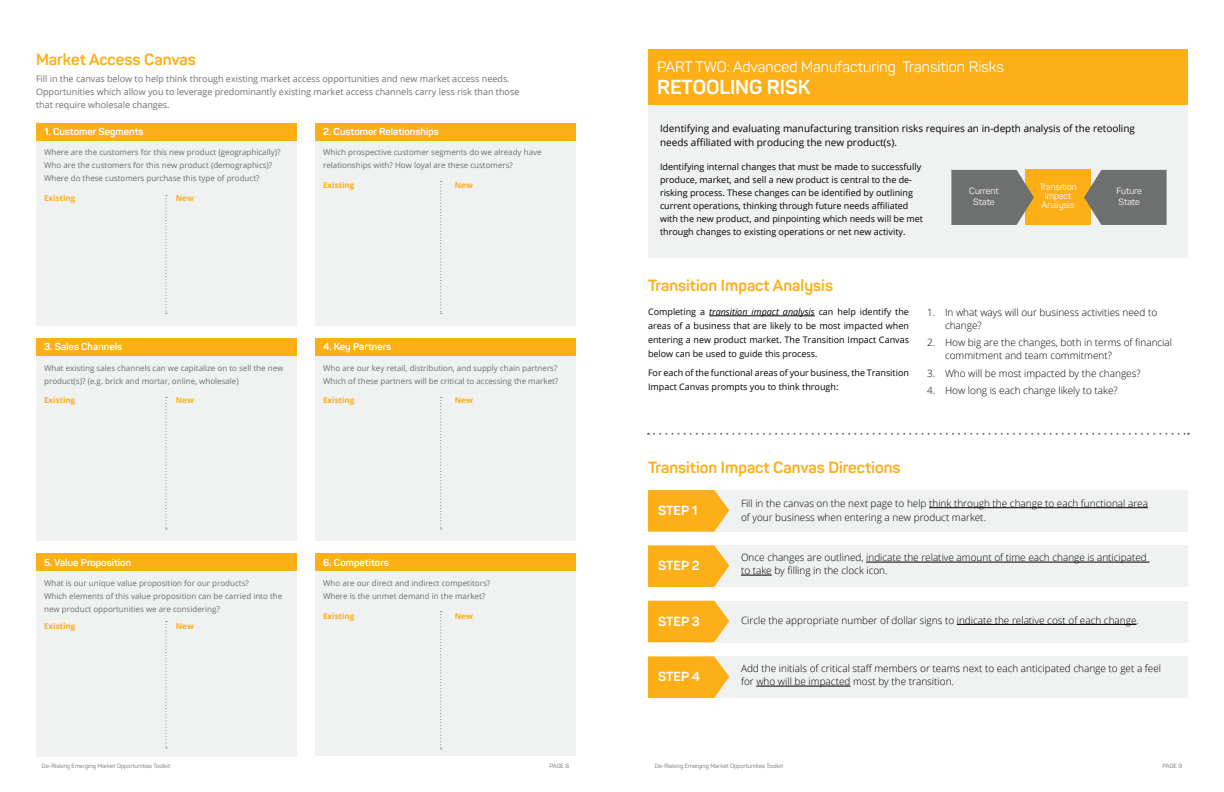
<style>
.page{position:relative;width:1224px;height:792px;background:#fff}
.page>*{position:absolute;margin:0;border:0;box-sizing:border-box;transform-origin:0 0}
.t1{font:700 20px "Panton";color:#fff}
.t2{font:700 16px "Panton";color:#fcaf17}
.t3{font:15px "Panton";color:#fff}
.t4{font:700 13px "Panton";color:#fff}
.t5{font:300 10px/13px "Open Sans";color:#000}
.t6{font:10px/14px "Open Sans";color:#000}
.t7{font:700 10px "Panton";color:#fff}
.t8{font:9px/13px "Open Sans";color:#000}
.t9{font:9px/13px "Open Sans";color:#6e706f}
.t10{font:9px/10.3px "Panton";color:#fff;text-align:center}
.t11{font:8px/13px "Open Sans";color:#6e706f}
.t12{font:700 8px "Open Sans";color:#fcaf17}
.t13{font:6px "Panton";color:#6e706f}
.s1{font-style:italic}
</style>
<div class="page">
<div style="left:36px;top:123px;width:261px;height:202px;background:#f0f1f1"></div>
<div style="left:36px;top:338px;width:261px;height:202px;background:#f0f1f1"></div>
<div style="left:36px;top:554px;width:261px;height:202px;background:#f0f1f1"></div>
<div style="left:315px;top:123px;width:261px;height:202px;background:#f0f1f1"></div>
<div style="left:315px;top:338px;width:261px;height:202px;background:#f0f1f1"></div>
<div style="left:315px;top:554px;width:261px;height:202px;background:#f0f1f1"></div>
<div style="left:36px;top:123px;width:261px;height:17px;background:#fcaf17"></div>
<div style="left:36px;top:338px;width:261px;height:17px;background:#fcaf17"></div>
<div style="left:36px;top:554px;width:261px;height:17px;background:#fcaf17"></div>
<div style="left:315px;top:123px;width:261px;height:17px;background:#fcaf17"></div>
<div style="left:315px;top:338px;width:261px;height:17px;background:#fcaf17"></div>
<div style="left:315px;top:554px;width:261px;height:17px;background:#fcaf17"></div>
<svg style="left:165px;top:195px;width:2px;height:119px"></svg>
<svg style="left:440px;top:181px;width:2px;height:133px"></svg>
<svg style="left:165px;top:397px;width:2px;height:132px"></svg>
<svg style="left:165px;top:621px;width:2px;height:127px"></svg>
<svg style="left:440px;top:397px;width:2px;height:132px"></svg>
<svg style="left:440px;top:611px;width:2px;height:139px"></svg>
<div style="left:703px;top:490px;width:485px;height:42px;background:#f0f1f1"></div>
<div style="left:703px;top:545px;width:485px;height:42px;background:#f0f1f1"></div>
<div style="left:703px;top:601px;width:485px;height:41px;background:#f0f1f1"></div>
<div style="left:703px;top:656px;width:485px;height:42px;background:#f0f1f1"></div>
<hr style="left:929px;top:507px;width:219px;height:1px;background:#000">
<hr style="left:866px;top:562px;width:283px;height:1px;background:#000">
<hr style="left:741px;top:575px;width:31px;height:1px;background:#000">
<hr style="left:957px;top:624px;width:180px;height:1px;background:#000">
<hr style="left:756px;top:686px;width:94px;height:1px;background:#000">
<hr style="left:709px;top:316px;width:106px;height:1px;background:#000">
<div style="left:648px;top:105px;width:540px;height:153px;background:#f0f1f1"></div>
<div style="left:648px;top:50px;width:540px;height:55px;background:#fcaf17"></div>
<div style="left:1026px;top:170px;width:65px;height:55px;background:#fcaf17"></div>
<svg style="left:951px;top:170px;width:83px;height:55px;background:#7d786b"></svg>
<svg style="left:1084px;top:170px;width:83px;height:55px;background:#7d796e"></svg>
<svg style="left:648px;top:490px;width:81px;height:42px;background:#fab52c"></svg>
<svg style="left:648px;top:545px;width:81px;height:42px;background:#fab52c"></svg>
<svg style="left:648px;top:601px;width:81px;height:41px;background:#fab42a"></svg>
<svg style="left:648px;top:656px;width:81px;height:42px;background:#fab52c"></svg>
<svg style="left:648px;top:433px;width:541px;height:2px"></svg>
<h2 class="t2" style="left:36px;top:49px;width:161px">Market Access Canvas</h2>
<p class="t9" style="left:36px;top:72px;width:485px">Fill in the canvas below to help think through existing market access opportunities and new market access needs.<br>Opportunities which allow you to leverage predominantly existing market access channels carry less risk than those that require wholesale changes.</p>
<p class="t11" style="left:44px;top:146px;width:238px">Where are the customers for this new product (geographically)?<br>Who are the customers for this new product (demographics)?<br>Where do these customers purchase this type of product?</p>
<p class="t7" style="left:323px;top:125px;width:117px">2. Customer Relationships</p>
<p class="t7" style="left:44px;top:125px;width:101px">1. Customer Segments</p>
<p class="t11" style="left:323px;top:146px;width:220px">Which prospective customer segments do we already have relationships with? How loyal are these customers?</p>
<p class="t12" style="left:323px;top:179px;width:33px">Existing</p>
<p class="t12" style="left:455px;top:179px;width:20px">New</p>
<p class="t12" style="left:44px;top:192px;width:33px">Existing</p>
<p class="t12" style="left:176px;top:192px;width:20px">New</p>
<p class="t7" style="left:44px;top:341px;width:80px">3. Sales Channels</p>
<p class="t7" style="left:323px;top:341px;width:70px">4. Key Partners</p>
<p class="t11" style="left:44px;top:361px;width:241px">What existing sales channels can we capitalize on to sell the new product(s)? (e.g. brick and mortar, online, wholesale)</p>
<p class="t11" style="left:323px;top:361px;width:237px">Who are our key retail, distribution, and supply chain partners?<br>Which of these partners will be critical to accessing the market?</p>
<p class="t12" style="left:44px;top:394px;width:33px">Existing</p>
<p class="t12" style="left:176px;top:394px;width:20px">New</p>
<p class="t12" style="left:323px;top:394px;width:33px">Existing</p>
<p class="t12" style="left:455px;top:394px;width:20px">New</p>
<p class="t7" style="left:44px;top:556px;width:89px">5. Value Proposition</p>
<p class="t11" style="left:44px;top:577px;width:240px">What is our unique value proposition for our products?<br>Which elements of this value proposition can be carried into the new product opportunities we are considering?</p>
<p class="t12" style="left:44px;top:621px;width:33px">Existing</p>
<p class="t12" style="left:176px;top:621px;width:20px">New</p>
<p class="t7" style="left:323px;top:556px;width:67px">6. Competitors</p>
<p class="t11" style="left:323px;top:577px;width:169px">Who are our direct and indirect competitors?<br>Where is the unmet demand in the market?</p>
<p class="t12" style="left:323px;top:610px;width:33px">Existing</p>
<p class="t12" style="left:455px;top:610px;width:20px">New</p>
<h3 class="t3" style="left:657px;top:57px;width:348px">PART TWO: Advanced Manufacturing Transition Risks</h3>
<h1 class="t1" style="left:657px;top:74px;width:155px">RETOOLING RISK</h1>
<p class="t6" style="left:660px;top:121px;width:477px">Identifying and evaluating manufacturing transition risks requires an in-depth analysis of the retooling needs affiliated with producing the new product(s).</p>
<p class="t8" style="left:660px;top:160px;width:265px">Identifying internal changes that must be made to successfully produce, market, and sell a new product is central to the de&shy;risking process. These changes can be identified by outlining current operations, thinking through future needs affiliated with the new product, and pinpointing which needs will be met through changes to existing operations or net new activity.</p>
<h2 class="t2" style="left:648px;top:275px;width:187px">Transition Impact Analysis</h2>
<p class="t10" style="left:969px;top:186px;width:31px">Current<br>State</p>
<p class="t10" style="left:1039px;top:182px;width:39px;line-height:9.2px">Transition<br>Impact<br>Analysis</p>
<p class="t10" style="left:1116px;top:186px;width:27px;text-align:left">Future<br>State</p>
<p class="t8" style="left:648px;top:305px;width:263px;line-height:14px;text-align:justify">Completing a <span class="s1">transition impact analysis</span> can help identify the areas of a business that are likely to be most impacted when entering a new product market. The Transition Impact Canvas below can be used to guide this process.</p>
<p class="t8" style="left:648px;top:365px;width:263px;line-height:14px">For each of the functional areas of your business, the Transition<br>Impact Canvas prompts you to think through:</p>
<p class="t5" style="left:945px;top:306px;width:214px;text-indent:-18px">1. In what ways will our business activities need to change?</p>
<p class="t5" style="left:945px;top:336px;width:229px;text-indent:-18px">2. How big are the changes, both in terms of financial commitment and team commitment?</p>
<p class="t5" style="left:927px;top:367px;width:215px">3. Who will be most impacted by the changes?</p>
<p class="t5" style="left:927px;top:384px;width:192px">4. How long is each change likely to take?</p>
<h2 class="t2" style="left:648px;top:458px;width:254px">Transition Impact Canvas Directions</h2>
<h3 class="t4" style="left:658px;top:502px;width:41px">STEP 1</h3>
<p class="t5" style="left:741px;top:496px;width:409px;line-height:14px">Fill in the canvas on the next page to help think through the change to each functional area of your business when entering a new product market.</p>
<p class="t5" style="left:741px;top:551px;width:407px">Once changes are outlined, indicate the relative amount of time each change is anticipated to take by filling in the clock icon.</p>
<p class="t5" style="left:741px;top:613px;width:399px">Circle the appropriate number of dollar signs to indicate the relative cost of each change.</p>
<p class="t5" style="left:741px;top:662px;width:422px">Add the initials of critical staff members or teams next to each anticipated change to get a feel for who will be impacted most by the transition.</p>
<h3 class="t4" style="left:658px;top:558px;width:43px">STEP 2</h3>
<h3 class="t4" style="left:658px;top:613px;width:43px">STEP 3</h3>
<h3 class="t4" style="left:658px;top:669px;width:44px">STEP 4</h3>
<p class="t13" style="left:42px;top:762px;width:130px">De-Risking Emerging Market Opportunities Toolkit</p>
<p class="t13" style="left:550px;top:762px;width:21px">PAGE 8</p>
<p class="t13" style="left:655px;top:762px;width:130px">De-Risking Emerging Market Opportunities Toolkit</p>
<p class="t13" style="left:1163px;top:762px;width:21px">PAGE 9</p>
</div>
